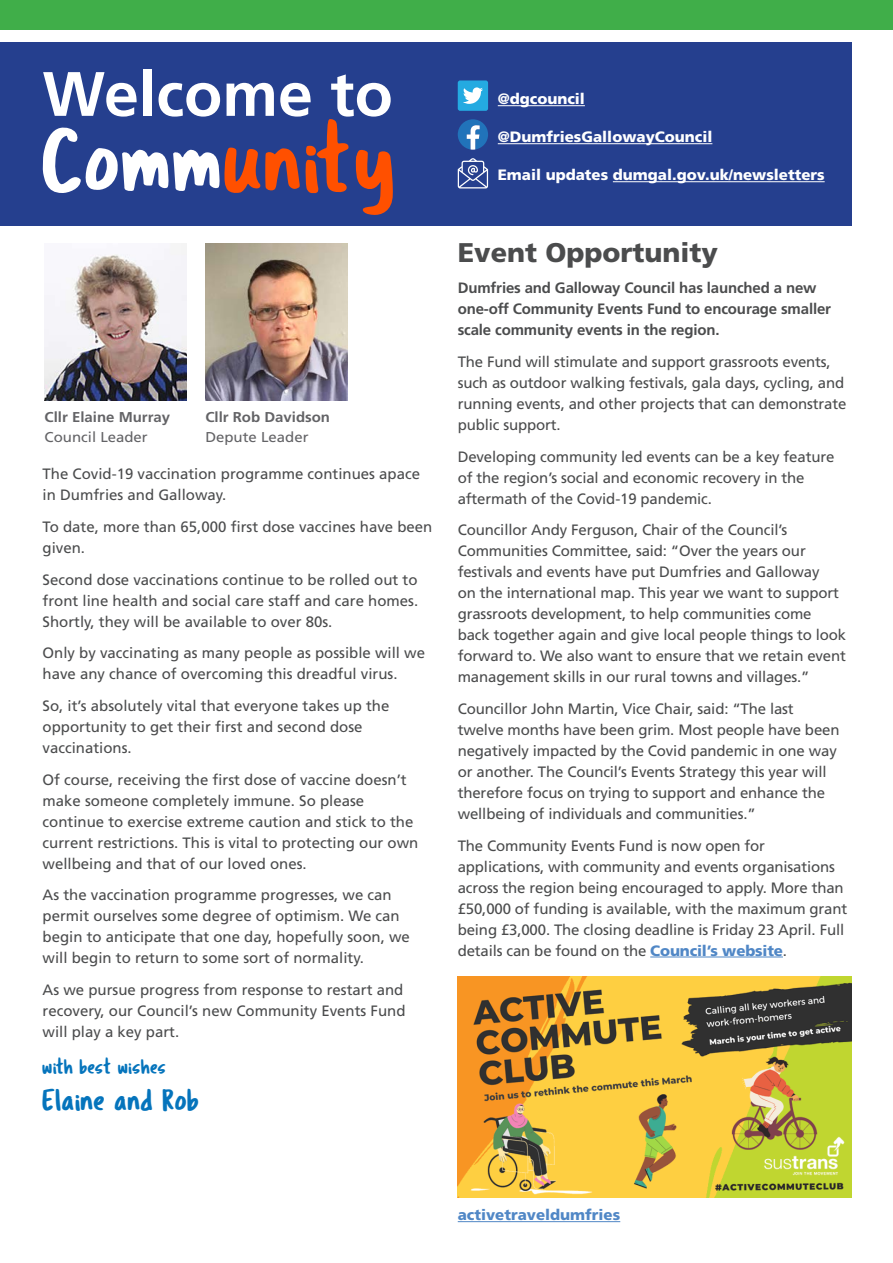
<style>
.page{position:relative;width:893px;height:1263px;background:#fff}
.page>*{position:absolute;margin:0;border:0;box-sizing:border-box;transform-origin:0 0}
.t1{font:93.9px "Tragic Marker";color:#ff5000}
.t2{font:700 62.7px "Frutiger";color:#fff}
.t3{font:31.5px "Tragic Marker";color:#0574bc}
.Body{font:900 27px "Frutiger";color:#4b4c4d}
.t4{font:21px "Tragic Marker";color:#0574bc}
.Body-2{font:15px/21px "Frutiger";letter-spacing:-.01em;color:#4b4c4d}
.Body-3{font:700 15px/21px "Frutiger";letter-spacing:-.01em;color:#4b4c4d}
.Body-4{font:900 15px "Frutiger";color:#fff}
.Body-5{font:900 15px "Frutiger";color:#5087c6}
.heading_2{font:700 14.25px/19.5px "Frutiger";color:#636366;scale:1.05 1}
.heading_2-2{font:14.25px "Frutiger";color:#636366;scale:1.05 1}
.s1{color:#fff}
.s2{font-weight:400}
.s3{font-weight:900;color:#5087c6}
</style>
<div class="page">
<div style="left:0;top:43px;width:851px;height:183px;background:#253f8e"></div>
<img style="left:45px;top:243px;width:142px;height:157px">
<img style="left:205px;top:243px;width:142px;height:157px">
<div style="left:0;top:0;width:893px;height:30px;background:#40ae49"></div>
<hr style="left:498px;top:105px;width:87px;height:1px;background:#fff">
<hr style="left:498px;top:143px;width:214px;height:1px;background:#fff">
<hr style="left:613px;top:181px;width:212px;height:1px;background:#fff">
<svg style="left:458px;top:119px;width:30px;height:31px"></svg>
<svg style="left:458px;top:158px;width:30px;height:30px"></svg>
<div style="left:458px;top:80px;width:30px;height:31px;background:#24aae1;border-radius:2px"></div>
<svg style="left:463px;top:87px;width:20px;height:17px"></svg>
<hr style="left:650px;top:957px;width:133px;height:1px;background:#5087c6">
<img style="left:458px;top:976px;width:393px;height:221px">
<hr style="left:458px;top:1221px;width:162px;height:1px;background:#5087c6">
<p class="t2" style="left:43px;top:57px;width:352px">Welcome to</p>
<p class="t1" style="left:43px;top:103px;width:356px"><span class="s1">Comm</span>unity</p>
<p class="heading_2" style="left:45px;top:407px;width:121px">Cllr Elaine Murray</p>
<p class="heading_2-2" style="left:45px;top:428px;width:100px">Council Leader</p>
<p class="heading_2" style="left:205px;top:407px;width:120px">Cllr Rob Davidson<br><span class="s2">Depute Leader</span></p>
<p class="Body-2" style="left:43px;top:464px;width:379px">The Covid-19 vaccination programme continues apace in Dumfries and Galloway.</p>
<p class="Body-2" style="left:43px;top:516px;width:391px">To date, more than 65,000 first dose vaccines have been given.</p>
<p class="Body-2" style="left:43px;top:569px;width:377px;text-align:justify">Second dose vaccinations continue to be rolled out to front line health and social care staff and care homes.<br>Shortly, they will be available to over 80s.</p>
<p class="Body-2" style="left:43px;top:642px;width:384px">Only by vaccinating as many people as possible will we have any chance of overcoming this dreadful virus.</p>
<p class="Body-2" style="left:43px;top:695px;width:348px">So, it’s absolutely vital that everyone takes up the opportunity to get their first and second dose vaccinations.</p>
<p class="Body-2" style="left:43px;top:769px;width:377px">Of course, receiving the first dose of vaccine doesn’t make someone completely immune. So please continue to exercise extreme caution and stick to the current restrictions. This is vital to protecting our own wellbeing and that of our loved ones.</p>
<p class="Body-2" style="left:43px;top:884px;width:369px">As the vaccination programme progresses, we can permit ourselves some degree of optimism. We can begin to anticipate that one day, hopefully soon, we will begin to return to some sort of normality.</p>
<p class="Body-2" style="left:43px;top:979px;width:365px">As we pursue progress from response to restart and recovery, our Council’s new Community Events Fund will play a key part.</p>
<p class="t4" style="left:43px;top:1054px;width:125px">with best wishes</p>
<p class="t3" style="left:43px;top:1081px;width:159px">Elaine and Rob</p>
<p class="Body-4" style="left:498px;top:90px;width:89px">@dgcouncil</p>
<p class="Body-4" style="left:498px;top:128px;width:216px">@DumfriesGallowayCouncil</p>
<p class="Body-4" style="left:498px;top:166px;width:328px">Email updates dumgal.gov.uk/newsletters</p>
<p class="Body" style="left:458px;top:236px;width:262px">Event Opportunity</p>
<p class="Body-3" style="left:458px;top:277px;width:375px">Dumfries and Galloway Council has launched a new one-off Community Events Fund to encourage smaller scale community events in the region.</p>
<p class="Body-2" style="left:458px;top:351px;width:390px">The Fund will stimulate and support grassroots events, such as outdoor walking festivals, gala days, cycling, and running events, and other projects that can demonstrate public support.</p>
<p class="Body-2" style="left:458px;top:446px;width:378px">Developing community led events can be a key feature of the region’s social and economic recovery in the aftermath of the Covid-19 pandemic.</p>
<p class="Body-2" style="left:458px;top:519px;width:390px">Councillor Andy Ferguson, Chair of the Council’s Communities Committee, said: “Over the years our festivals and events have put Dumfries and Galloway<br>on the international map. This year we want to support grassroots development, to help communities come back together again and give local people things to look forward to. We also want to ensure that we retain event management skills in our rural towns and villages.”</p>
<p class="Body-2" style="left:458px;top:698px;width:383px">Councillor John Martin, Vice Chair, said: “The last twelve months have been grim. Most people have been negatively impacted by the Covid pandemic in one way or another. The Council’s Events Strategy this year will therefore focus on trying to support and enhance the wellbeing of individuals and communities.”</p>
<p class="Body-2" style="left:458px;top:835px;width:391px">The Community Events Fund is now open for applications, with community and events organisations across the region being encouraged to apply. More than £50,000 of funding is available, with the maximum grant being £3,000. The closing deadline is Friday 23 April. Full details can be found on the <span class="s3">Council’s website</span>.</p>
<p class="Body-5" style="left:458px;top:1206px;width:164px">activetraveldumfries</p>
</div>
